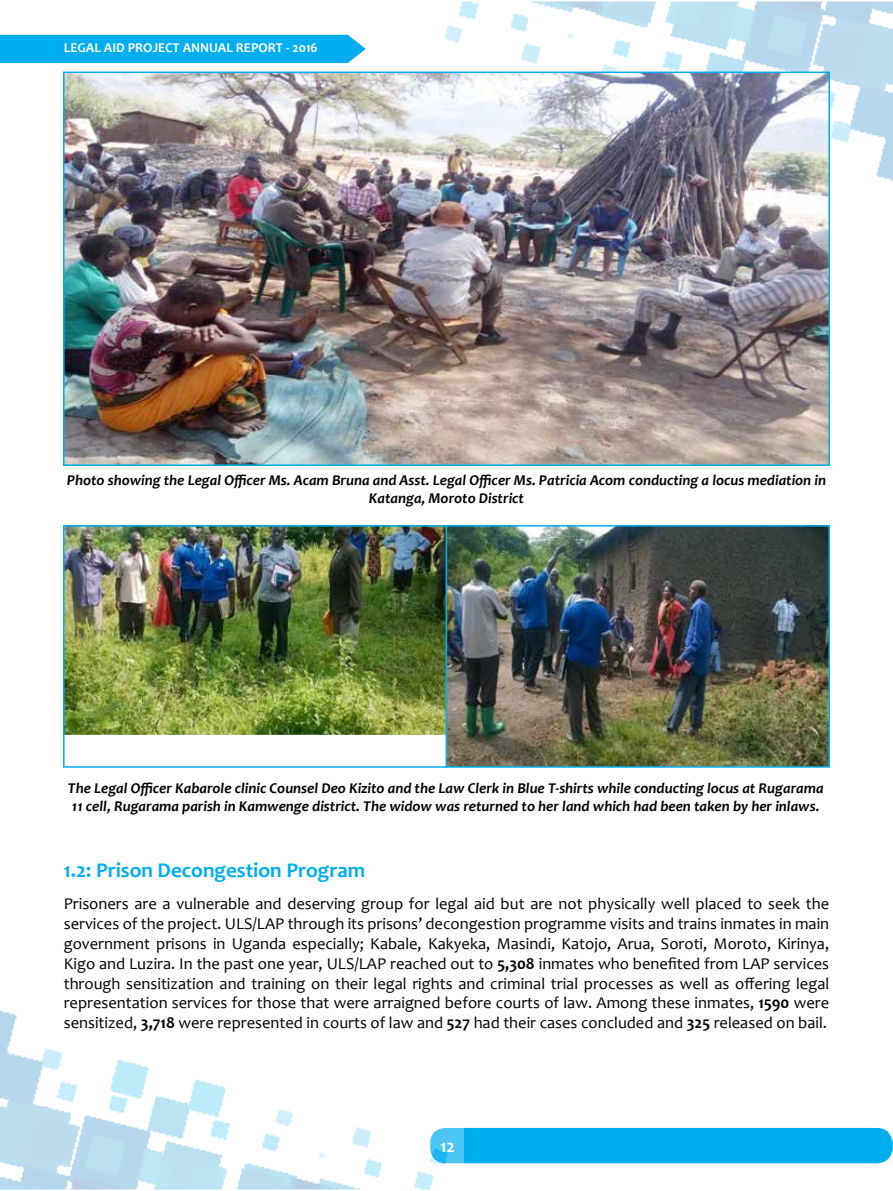
<style>
.page{position:relative;width:893px;height:1191px;background:#fff}
.page>*{position:absolute;margin:0;border:0;box-sizing:border-box;transform-origin:0 0}
.t1{font:700 21px "Candara";color:#00aeef}
.t2{font:700 18px "Candara";color:#fff}
.t3{font:16.5px/19.8px "Candara";color:#000;text-align:justify}
.t4{font:italic 700 15px/18px "Candara";color:#000;text-align:center}
.t5{font:700 13.5px "Candara";color:#fff}
.s1{font-weight:700}
</style>
<div class="page">
<div style="left:0;top:35px;width:366px;height:28px;background:#00aeef"></div>
<div style="left:430px;top:1128px;width:462px;height:35px;background:#00aeef;border-radius:15px"></div>
<svg style="left:892px;top:1138px;width:1px;height:15px"></svg>
<img style="left:429px;top:1px;width:464px;height:180px">
<img style="left:0;top:1010px;width:463px;height:180px">
<img style="left:66px;top:75px;width:761px;height:388px">
<div style="left:63px;top:72px;width:767px;height:394px;border:2px solid #00aeef"></div>
<img style="left:66px;top:528px;width:378px;height:206px">
<div style="left:63px;top:525px;width:384px;height:242px;border:2px solid #00aeef"></div>
<img style="left:449px;top:528px;width:378px;height:236px">
<div style="left:446px;top:525px;width:384px;height:242px;border:2px solid #00aeef"></div>
<p class="t5" style="left:64px;top:39px;width:255px">LEGAL AID PROJECT ANNUAL REPORT - 2016</p>
<p class="t4" style="left:67px;top:471px;width:761px">Photo showing the Legal Officer Ms. Acam Bruna and Asst. Legal Officer Ms. Patricia Acom conducting a locus mediation in<br>Katanga, Moroto District</p>
<p class="t4" style="left:68px;top:778px;width:757px;text-align:left">The Legal Officer Kabarole clinic Counsel Deo Kizito and the Law Clerk in Blue T-shirts while conducting locus at Rugarama<br>11 cell, Rugarama parish in Kamwenge district. The widow was returned to her land which had been taken by her inlaws.</p>
<p class="t1" style="left:64px;top:856px;width:303px">1.2: Prison Decongestion Program</p>
<p class="t3" style="left:64px;top:894px;width:767px">Prisoners are a vulnerable and deserving group for legal aid but are not physically well placed to seek the services of the project. ULS/LAP through its prisons’ decongestion programme visits and trains inmates in main government prisons in Uganda especially; Kabale, Kakyeka, Masindi, Katojo, Arua, Soroti, Moroto, Kirinya, Kigo and Luzira. In the past one year, ULS/LAP reached out to <span class="s1">5,308</span> inmates who benefited from LAP services through sensitization and training on their legal rights and criminal trial processes as well as offering legal representation services for those that were arraigned before courts of law. Among these inmates, <span class="s1">1590</span> were sensitized, <span class="s1">3,718</span> were represented in courts of law and <span class="s1">527</span> had their cases concluded and <span class="s1">325</span> released on bail.</p>
<p class="t2" style="left:441px;top:1134px;width:16px">12</p>
</div>
